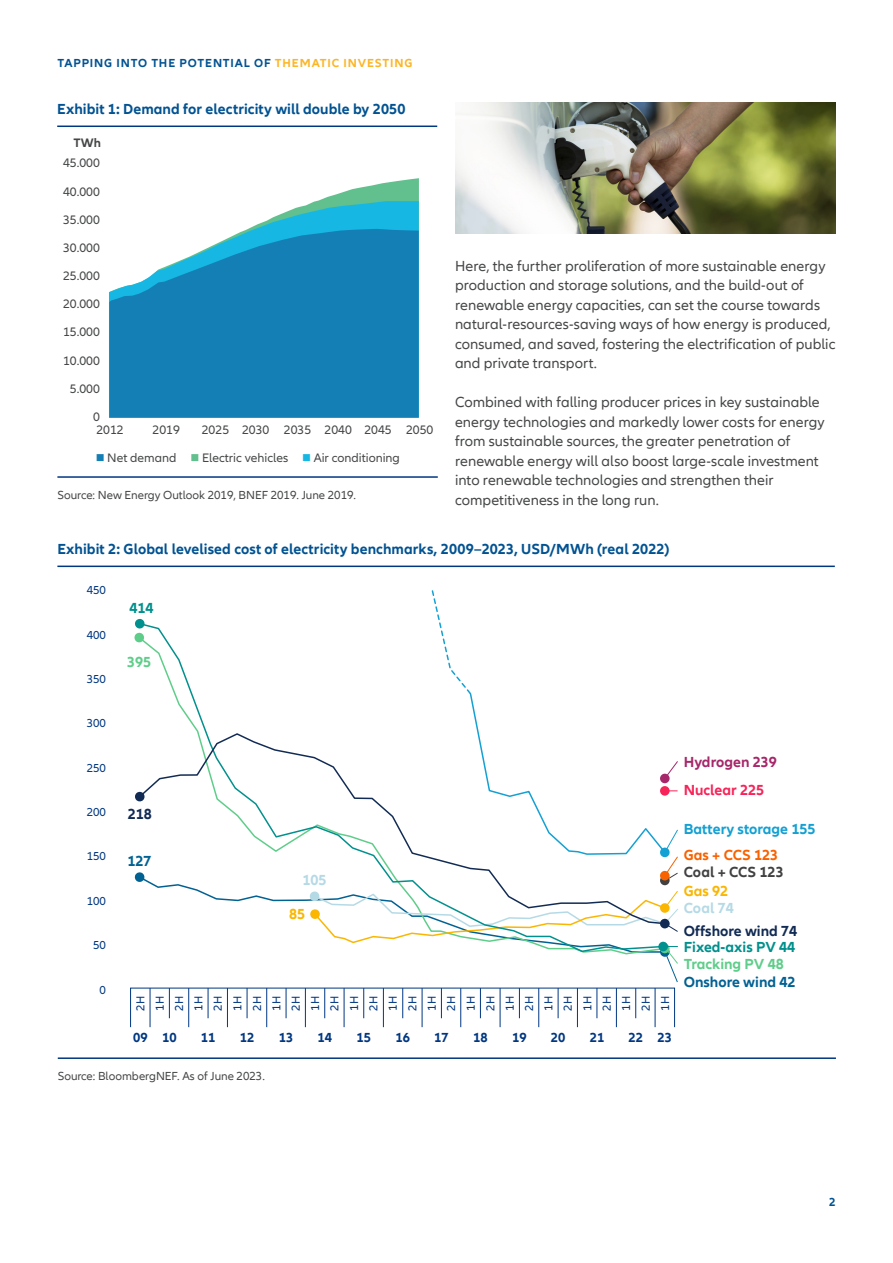
<style>
.page{position:relative;width:893px;height:1263px;background:#fff}
.page>*{position:absolute;margin:0;border:0;box-sizing:border-box;transform-origin:0 0}
.Headline_4{font:15px/19.5px "Allianz Neo";letter-spacing:.005em;color:#454647}
.Headline_4-2{font:700 15px "Allianz Neo";letter-spacing:.005em;color:#015292}
.t1{font:700 15px "Allianz Neo";color:#00908d}
.t2{font:700 15px "Allianz Neo";color:#122b54}
.t3{font:700 15px "Allianz Neo";color:#13a0d3}
.t4{font:700 15px "Allianz Neo";color:#006192}
.t5{font:700 15px "Allianz Neo";color:#5fcd8a}
.t6{font:700 15px "Allianz Neo";color:#414141}
.t7{font:700 15px "Allianz Neo";color:#a6276a}
.t8{font:700 15px "Allianz Neo";color:#f86200}
.t9{font:700 15px "Allianz Neo";color:#f62459}
.t10{font:700 15px "Allianz Neo";letter-spacing:-.005em;color:#b5dae6}
.t11{font:700 15px "Allianz Neo";color:#fab600}
.t12{font:700 13.5px "Allianz Neo";color:#003781}
.t13{font:12.75px/12.8px "Allianz Neo";color:#454647}
.t14{font:700 12.75px "Allianz Neo";color:#454647}
.t15{font:12px/19.5px "Allianz Neo";color:#003781;text-align:justify}
.t16{font:12px "Allianz Neo";color:#454647}
.t17{font:700 12px "Allianz Neo";letter-spacing:.075em;color:#015292}
.s1{color:#fcb525}
.s2{color:#147fb5}
.s3{color:#61c08d}
.s4{color:#16b8e3}
</style>
<div class="page">
<hr style="left:58px;top:476px;width:379px;height:2px;background:#003781">
<hr style="left:57px;top:126px;width:380px;height:1px;background:#003781">
<svg style="left:317px;top:178px;width:102px;height:23px;fill:#61c08d"></svg>
<svg style="left:248px;top:201px;width:171px;height:28px;fill:#16b8e3"></svg>
<svg style="left:109px;top:229px;width:310px;height:189px;background:#268cbc"></svg>
<hr style="left:59px;top:1057px;width:776px;height:2px;background:#003781">
<hr style="left:57px;top:566px;width:778px;height:1px;background:#003781">
<hr style="left:402px;top:988px;width:1px;height:30px;background:#003781">
<hr style="left:363px;top:988px;width:1px;height:30px;background:#003781">
<hr style="left:324px;top:988px;width:1px;height:30px;background:#003781">
<hr style="left:305px;top:988px;width:1px;height:39px;background:#003781">
<hr style="left:266px;top:988px;width:1px;height:39px;background:#003781">
<hr style="left:227px;top:988px;width:1px;height:39px;background:#003781">
<hr style="left:247px;top:988px;width:1px;height:30px;background:#003781">
<hr style="left:208px;top:988px;width:1px;height:30px;background:#003781">
<hr style="left:169px;top:988px;width:1px;height:30px;background:#003781">
<hr style="left:150px;top:988px;width:1px;height:39px;background:#003781">
<hr style="left:188px;top:988px;width:1px;height:39px;background:#003781">
<hr style="left:286px;top:988px;width:1px;height:30px;background:#003781">
<hr style="left:422px;top:988px;width:1px;height:39px;background:#003781">
<hr style="left:383px;top:988px;width:1px;height:39px;background:#003781">
<hr style="left:344px;top:988px;width:1px;height:39px;background:#003781">
<hr style="left:635px;top:988px;width:1px;height:30px;background:#003781">
<hr style="left:597px;top:988px;width:1px;height:30px;background:#003781">
<hr style="left:577px;top:988px;width:1px;height:39px;background:#003781">
<hr style="left:538px;top:988px;width:1px;height:39px;background:#003781">
<hr style="left:500px;top:988px;width:1px;height:39px;background:#003781">
<hr style="left:519px;top:988px;width:1px;height:30px;background:#003781">
<hr style="left:480px;top:988px;width:1px;height:30px;background:#003781">
<hr style="left:441px;top:988px;width:1px;height:30px;background:#003781">
<hr style="left:460px;top:988px;width:1px;height:39px;background:#003781">
<hr style="left:558px;top:988px;width:1px;height:30px;background:#003781">
<hr style="left:655px;top:988px;width:1px;height:39px;background:#003781">
<hr style="left:616px;top:988px;width:1px;height:39px;background:#003781">
<svg style="left:134px;top:590px;width:544px;height:392px"></svg>
<img style="left:455px;top:102px;width:381px;height:132px">
<p class="t17" style="left:57px;top:56px;width:357px">TAPPING INTO THE POTENTIAL OF <span class="s1">THEMATIC INVESTING</span></p>
<p class="Headline_4-2" style="left:57px;top:100px;width:350px">Exhibit 1: Demand for electricity will double by 2050</p>
<p class="t14" style="left:74px;top:135px;width:29px">TWh</p>
<p class="t13" style="left:63px;top:157px;width:38px">45.000</p>
<p class="t13" style="left:63px;top:185px;width:38px">40.000</p>
<p class="t13" style="left:63px;top:213px;width:38px">35.000</p>
<p class="t13" style="left:63px;top:242px;width:38px">30.000</p>
<p class="t13" style="left:63px;top:270px;width:38px">25.000</p>
<p class="t13" style="left:63px;top:298px;width:38px">20.000</p>
<p class="t13" style="left:63px;top:326px;width:38px">15.000</p>
<p class="t13" style="left:63px;top:354px;width:38px">10.000</p>
<p class="t13" style="left:70px;top:382px;width:32px">5.000</p>
<p class="t13" style="left:93px;top:411px;width:32px">0<br>2012</p>
<p class="t13" style="left:153px;top:423px;width:29px">2019</p>
<p class="t13" style="left:202px;top:423px;width:233px">2025 2030 2035 2040 2045 2050</p>
<p class="t13" style="left:96px;top:452px;width:306px"><span class="s2">■</span> Net demand <span class="s3">■</span> Electric vehicles <span class="s4">■</span> Air conditioning</p>
<p class="t16" style="left:58px;top:488px;width:300px">Source: New Energy Outlook 2019, BNEF 2019. June 2019.</p>
<p class="Headline_4" style="left:455px;top:256px;width:382px">Here, the further proliferation of more sustainable energy production and storage solutions, and the build-out of renewable energy capacities, can set the course towards natural-resources-saving ways of how energy is produced, consumed, and saved, fostering the electrification of public and private transport.</p>
<p class="Headline_4" style="left:455px;top:393px;width:371px">Combined with falling producer prices in key sustainable energy technologies and markedly lower costs for energy from sustainable sources, the greater penetration of renewable energy will also boost large-scale investment into renewable technologies and strengthen their competitiveness in the long run.</p>
<p class="Headline_4-2" style="left:57px;top:540px;width:613px">Exhibit 2: Global levelised cost of electricity benchmarks, 2009–2023, USD/MWh (real 2022)</p>
<p class="t15" style="left:87px;top:581px;width:21px">450</p>
<p class="t15" style="left:87px;top:625px;width:21px">400</p>
<p class="t15" style="left:87px;top:669px;width:21px">350</p>
<p class="t1" style="left:129px;top:599px;width:26px">414</p>
<p class="t5" style="left:127px;top:653px;width:25px">395</p>
<p class="t15" style="left:87px;top:714px;width:21px">300</p>
<p class="t15" style="left:87px;top:758px;width:21px">250</p>
<p class="t15" style="left:87px;top:803px;width:21px">200</p>
<p class="t15" style="left:87px;top:847px;width:21px">150</p>
<p class="t15" style="left:87px;top:891px;width:21px">100</p>
<p class="t15" style="left:93px;top:936px;width:14px">50</p>
<p class="t15" style="left:100px;top:980px;width:8px">0</p>
<p class="t2" style="left:128px;top:805px;width:25px">218</p>
<p class="t4" style="left:128px;top:852px;width:25px">127</p>
<p class="t10" style="left:303px;top:872px;width:25px">105</p>
<p class="t11" style="left:289px;top:905px;width:18px">85</p>
<p class="t15" style="left:131px;top:1010px;width:16px;rotate:-90deg">2H 1H 2H 1H 2H 1H 2H 1H 2H 1H 2H 1H 2H 1H 2H 1H 2H 1H 2H 1H 2H 1H 2H 1H 2H 1H 2H 1H</p>
<p class="t12" style="left:133px;top:1029px;width:45px">09 10</p>
<p class="t12" style="left:201px;top:1029px;width:16px">11</p>
<p class="t12" style="left:240px;top:1029px;width:16px">12</p>
<p class="t12" style="left:279px;top:1029px;width:16px">13</p>
<p class="t12" style="left:317px;top:1029px;width:16px">14</p>
<p class="t12" style="left:356px;top:1029px;width:16px">15</p>
<p class="t12" style="left:395px;top:1029px;width:16px">16</p>
<p class="t12" style="left:434px;top:1029px;width:16px">17</p>
<p class="t12" style="left:473px;top:1029px;width:16px">18</p>
<p class="t12" style="left:512px;top:1029px;width:16px">19</p>
<p class="t12" style="left:551px;top:1029px;width:16px">20</p>
<p class="t12" style="left:590px;top:1029px;width:16px">21</p>
<p class="t12" style="left:628px;top:1029px;width:45px">22 23</p>
<p class="t16" style="left:58px;top:1069px;width:209px">Source: BloombergNEF. As of June 2023.</p>
<p class="t7" style="left:684px;top:753px;width:95px">Hydrogen 239</p>
<p class="t9" style="left:684px;top:781px;width:82px">Nuclear 225</p>
<p class="t3" style="left:684px;top:821px;width:133px">Battery storage 155</p>
<p class="t8" style="left:684px;top:846px;width:96px">Gas + CCS 123</p>
<p class="t6" style="left:684px;top:863px;width:101px">Coal + CCS 123</p>
<p class="t11" style="left:684px;top:882px;width:46px">Gas 92</p>
<p class="t10" style="left:684px;top:899px;width:52px">Coal 74</p>
<p class="t2" style="left:684px;top:922px;width:115px">Offshore wind 74</p>
<p class="t1" style="left:684px;top:938px;width:113px">Fixed-axis PV 44</p>
<p class="t5" style="left:684px;top:955px;width:101px">Tracking PV 48</p>
<p class="t4" style="left:684px;top:974px;width:113px">Onshore wind 42</p>
<p class="t17" style="left:829px;top:1194px;width:8px">2</p>
</div>
